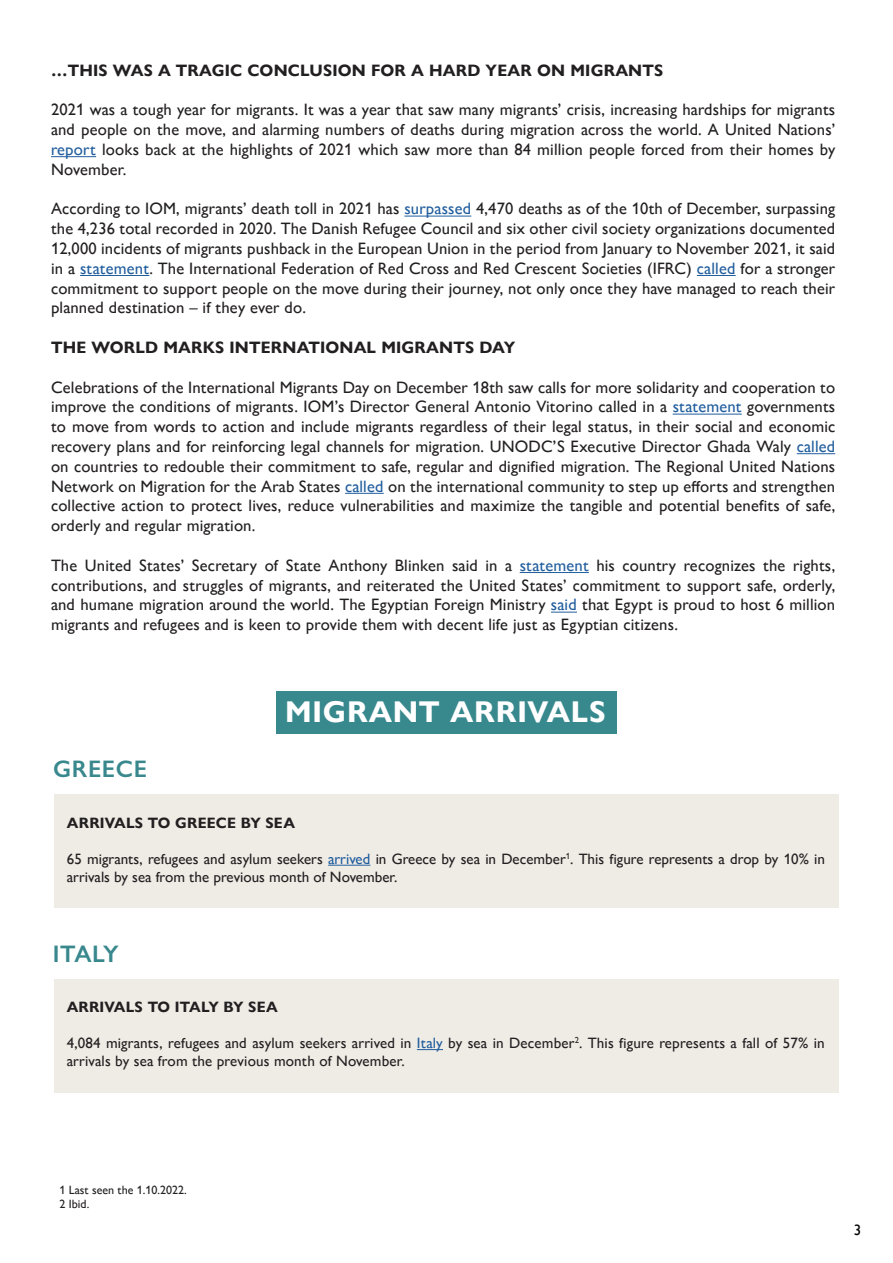
<style>
.page{position:relative;width:893px;height:1263px;background:#fff}
.page>*{position:absolute;margin:0;border:0;box-sizing:border-box;transform-origin:0 0}
.t1{font:700 30px "Gill Sans Nova";letter-spacing:.025em;color:#fff}
.t2{font:600 24px "Gill Sans Nova";letter-spacing:.025em;color:#38888d}
.t3{font:500 16.5px/19.8px "Gill Sans Nova";letter-spacing:.01em;color:#221f21;text-align:justify}
.t4{font:700 16.5px "Gill Sans Nova";letter-spacing:.01em;color:#221f21}
.t5{font:500 15px/18px "Gill Sans Nova";color:#221f21}
.t6{font:700 15px "Gill Sans Nova";letter-spacing:.01em;color:#221f21}
.t7{font:500 15px "Gill Sans Nova";color:#000}
.t8{font:500 12px/14.4px "Gill Sans Nova";color:#221f21}
.s1{color:#215e9e}
</style>
<div class="page">
<div style="left:276px;top:691px;width:341px;height:42px;background:#38898e"></div>
<div style="left:54px;top:795px;width:784px;height:113px;background:#efebe5"></div>
<div style="left:54px;top:979px;width:784px;height:113px;background:#efebe5"></div>
<hr style="left:328px;top:865px;width:42px;height:1px;background:#215e9e">
<svg style="left:417px;top:1049px;width:26px;height:1px"></svg>
<hr style="left:51px;top:156px;width:45px;height:1px;background:#215e9e">
<hr style="left:404px;top:216px;width:67px;height:1px;background:#215e9e">
<hr style="left:80px;top:275px;width:69px;height:1px;background:#215e9e">
<hr style="left:697px;top:275px;width:39px;height:1px;background:#215e9e">
<hr style="left:673px;top:414px;width:69px;height:1px;background:#215e9e">
<hr style="left:797px;top:453px;width:38px;height:1px;background:#215e9e">
<hr style="left:345px;top:493px;width:39px;height:1px;background:#215e9e">
<hr style="left:520px;top:572px;width:69px;height:1px;background:#215e9e">
<svg style="left:551px;top:612px;width:26px;height:1px"></svg>
<p class="t4" style="left:51px;top:60px;width:614px">…THIS WAS A TRAGIC CONCLUSION FOR A HARD YEAR ON MIGRANTS</p>
<p class="t3" style="left:51px;top:100px;width:786px">2021 was a tough year for migrants. It was a year that saw many migrants’ crisis, increasing hardships for migrants and people on the move, and alarming numbers of deaths during migration across the world. A United Nations’ <span class="s1">report</span> looks back at the highlights of 2021 which saw more than 84 million people forced from their homes by November.</p>
<p class="t3" style="left:51px;top:199px;width:786px">According to IOM, migrants’ death toll in 2021 has <span class="s1">surpassed</span> 4,470 deaths as of the 10th of December, surpassing the 4,236 total recorded in 2020. The Danish Refugee Council and six other civil society organizations documented 12,000 incidents of migrants pushback in the European Union in the period from January to November 2021, it said in a <span class="s1">statement</span>. The International Federation of Red Cross and Red Crescent Societies (IFRC) <span class="s1">called</span> for a stronger commitment to support people on the move during their journey, not only once they have managed to reach their planned destination – if they ever do.</p>
<p class="t4" style="left:51px;top:337px;width:466px">THE WORLD MARKS INTERNATIONAL MIGRANTS DAY</p>
<p class="t3" style="left:51px;top:377px;width:786px">Celebrations of the International Migrants Day on December 18th saw calls for more solidarity and cooperation to improve the conditions of migrants. IOM’s Director General Antonio Vitorino called in a <span class="s1">statement</span> governments to move from words to action and include migrants regardless of their legal status, in their social and economic recovery plans and for reinforcing legal channels for migration. UNODC’S Executive Director Ghada Waly <span class="s1">called </span>on countries to redouble their commitment to safe, regular and dignified migration. The Regional United Nations Network on Migration for the Arab States <span class="s1">called</span> on the international community to step up efforts and strengthen collective action to protect lives, reduce vulnerabilities and maximize the tangible and potential benefits of safe, orderly and regular migration.</p>
<p class="t3" style="left:51px;top:555px;width:786px">The United States’ Secretary of State Anthony Blinken said in a <span class="s1">statement</span> his country recognizes the rights, contributions, and struggles of migrants, and reiterated the United States’ commitment to support safe, orderly, and humane migration around the world. The Egyptian Foreign Ministry <span class="s1">said</span> that Egypt is proud to host 6 million migrants and refugees and is keen to provide them with decent life just as Egyptian citizens.</p>
<h2 class="t2" style="left:53px;top:754px;width:95px">GREECE</h2>
<h1 class="t1" style="left:285px;top:694px;width:322px">MIGRANT ARRIVALS</h1>
<p class="t6" style="left:67px;top:813px;width:229px">ARRIVALS TO GREECE BY SEA</p>
<p class="t5" style="left:67px;top:849px;width:760px">65 migrants, refugees and asylum seekers <span class="s1">arrived</span> in Greece by sea in December<sup>1</sup>. This figure represents a drop by 10% in arrivals by sea from the previous month of November.</p>
<h2 class="t2" style="left:53px;top:939px;width:67px">ITALY</h2>
<p class="t6" style="left:67px;top:998px;width:213px">ARRIVALS TO ITALY BY SEA</p>
<p class="t5" style="left:67px;top:1034px;width:760px">4,084 migrants, refugees and asylum seekers arrived in <span class="s1">Italy</span> by sea in December<sup>2</sup>. This figure represents a fall of 57% in arrivals by sea from the previous month of November.</p>
<p class="t8" style="left:60px;top:1182px;width:129px">1 Last seen the 1.10.2022.<br>2 Ibid.</p>
<p class="t7" style="left:854px;top:1221px;width:9px">3</p>
</div>
